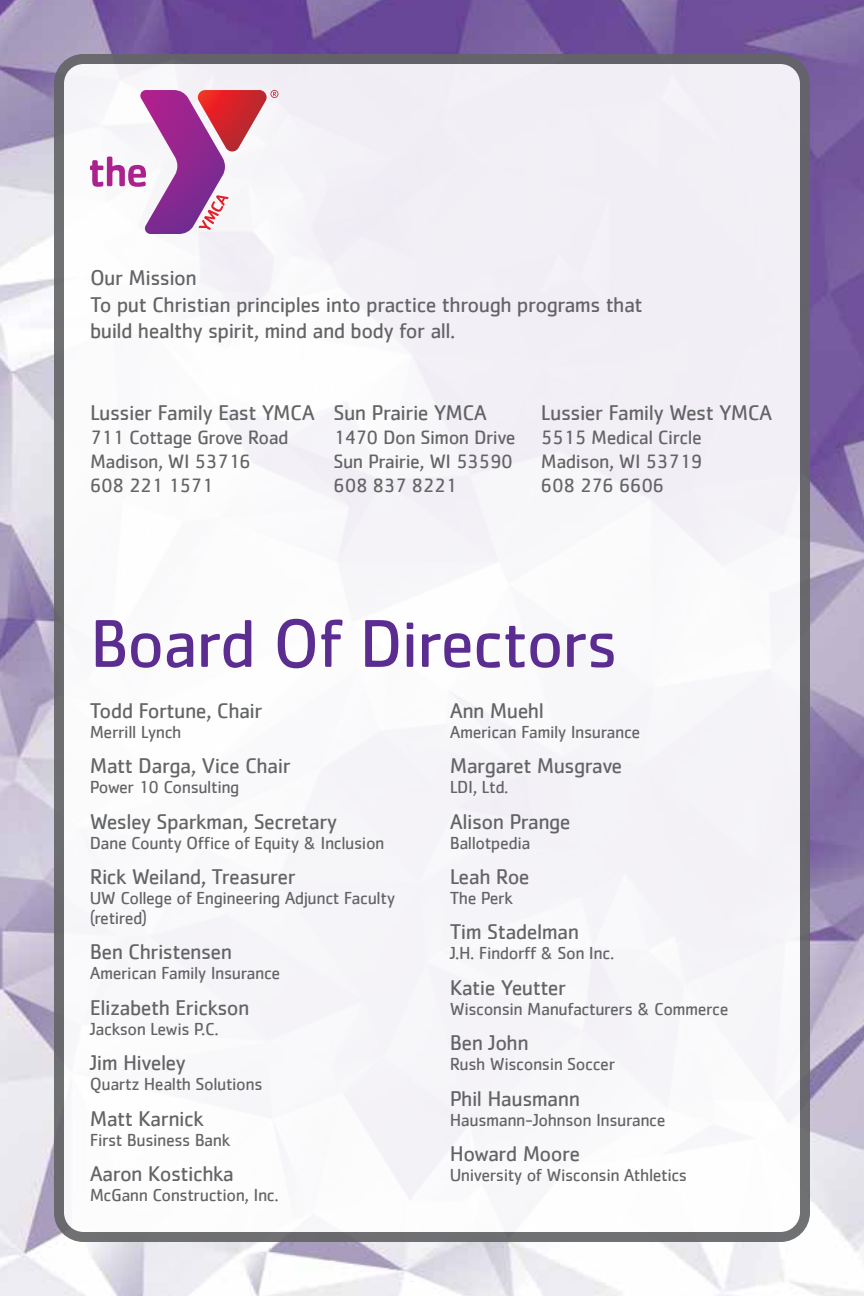
<style>
.page{position:relative;width:864px;height:1296px;background:#fff}
.page>*{position:absolute;margin:0;border:0;box-sizing:border-box;transform-origin:0 0}
.t1{font:70px "Cachet";letter-spacing:-.025em;color:#5c2d91}
.t2{font:22px/26.4px "Cachet";letter-spacing:-.025em;color:#636466}
.t3{font:20px/24px "Cachet";letter-spacing:-.025em;color:#636466}
.t4{font:18px/20px "Cachet";letter-spacing:-.025em;color:#636466}
</style>
<div class="page">
<img style="left:0;top:0;width:864px;height:1296px">
<div style="left:59px;top:59px;width:746px;height:1178px;background:#f7f6f9;border-radius:24px"></div>
<div style="left:54px;top:54px;width:756px;height:1188px;border:10px solid #636466;border-radius:24px"></div>
<svg style="left:90px;top:90px;width:188px;height:144px"></svg>
<p class="t2" style="left:90px;top:264px;width:554px">Our Mission<br>To put Christian principles into practice through programs that build healthy spirit, mind and body for all.</p>
<p class="t2" style="left:90px;top:400px;width:226px">Lussier Family East YMCA</p>
<p class="t3" style="left:90px;top:425px;width:200px">711 Cottage Grove Road<br>Madison, WI 53716<br>608 221 1571</p>
<p class="t2" style="left:333px;top:400px;width:155px">Sun Prairie YMCA</p>
<p class="t3" style="left:333px;top:425px;width:184px">1470 Don Simon Drive<br>Sun Prairie, WI 53590<br>608 837 8221</p>
<p class="t2" style="left:541px;top:400px;width:233px">Lussier Family West YMCA</p>
<p class="t3" style="left:541px;top:425px;width:163px;text-align:justify">5515 Medical Circle Madison, WI 53719<br>608 276 6606</p>
<h1 class="t1" style="left:90px;top:603px;width:530px">Board Of Directors</h1>
<p class="t2" style="left:90px;top:697px;width:174px">Todd Fortune, Chair</p>
<p class="t4" style="left:90px;top:721px;width:93px">Merrill Lynch</p>
<p class="t2" style="left:90px;top:752px;width:203px">Matt Darga, Vice Chair</p>
<p class="t4" style="left:90px;top:777px;width:151px">Power 10 Consulting</p>
<p class="t2" style="left:90px;top:808px;width:249px">Wesley Sparkman, Secretary</p>
<p class="t4" style="left:90px;top:832px;width:296px">Dane County Office of Equity &amp; Inclusion</p>
<p class="t2" style="left:90px;top:863px;width:208px">Rick Weiland, Treasurer</p>
<p class="t4" style="left:90px;top:888px;width:307px">UW College of Engineering Adjunct Faculty (retired)</p>
<p class="t2" style="left:90px;top:938px;width:144px">Ben Christensen</p>
<p class="t4" style="left:90px;top:963px;width:192px">American Family Insurance</p>
<p class="t2" style="left:90px;top:994px;width:161px">Elizabeth Erickson</p>
<p class="t4" style="left:90px;top:1018px;width:130px">Jackson Lewis P.C.</p>
<p class="t2" style="left:90px;top:1049px;width:98px">Jim Hiveley</p>
<p class="t4" style="left:90px;top:1074px;width:174px">Quartz Health Solutions</p>
<p class="t2" style="left:90px;top:1105px;width:115px">Matt Karnick</p>
<p class="t4" style="left:90px;top:1129px;width:142px">First Business Bank</p>
<p class="t2" style="left:90px;top:1160px;width:146px">Aaron Kostichka</p>
<p class="t4" style="left:90px;top:1185px;width:190px">McGann Construction, Inc.</p>
<p class="t2" style="left:450px;top:697px;width:96px">Ann Muehl</p>
<p class="t4" style="left:450px;top:721px;width:192px">American Family Insurance</p>
<p class="t2" style="left:450px;top:752px;width:174px">Margaret Musgrave</p>
<p class="t4" style="left:450px;top:777px;width:60px">LDI, Ltd.</p>
<p class="t2" style="left:450px;top:808px;width:122px">Alison Prange</p>
<p class="t4" style="left:450px;top:832px;width:82px">Ballotpedia</p>
<p class="t2" style="left:450px;top:863px;width:81px">Leah Roe</p>
<p class="t4" style="left:450px;top:888px;width:65px">The Perk</p>
<p class="t2" style="left:450px;top:918px;width:131px">Tim Stadelman</p>
<p class="t4" style="left:450px;top:943px;width:166px">J.H. Findorff &amp; Son Inc.</p>
<p class="t2" style="left:450px;top:974px;width:118px">Katie Yeutter</p>
<p class="t4" style="left:450px;top:998px;width:280px">Wisconsin Manufacturers &amp; Commerce</p>
<p class="t2" style="left:450px;top:1029px;width:81px">Ben John</p>
<p class="t4" style="left:450px;top:1054px;width:167px">Rush Wisconsin Soccer</p>
<p class="t2" style="left:450px;top:1085px;width:132px">Phil Hausmann</p>
<p class="t4" style="left:450px;top:1109px;width:217px">Hausmann-Johnson Insurance</p>
<p class="t2" style="left:450px;top:1140px;width:132px">Howard Moore</p>
<p class="t4" style="left:450px;top:1165px;width:239px">University of Wisconsin Athletics</p>
</div>
